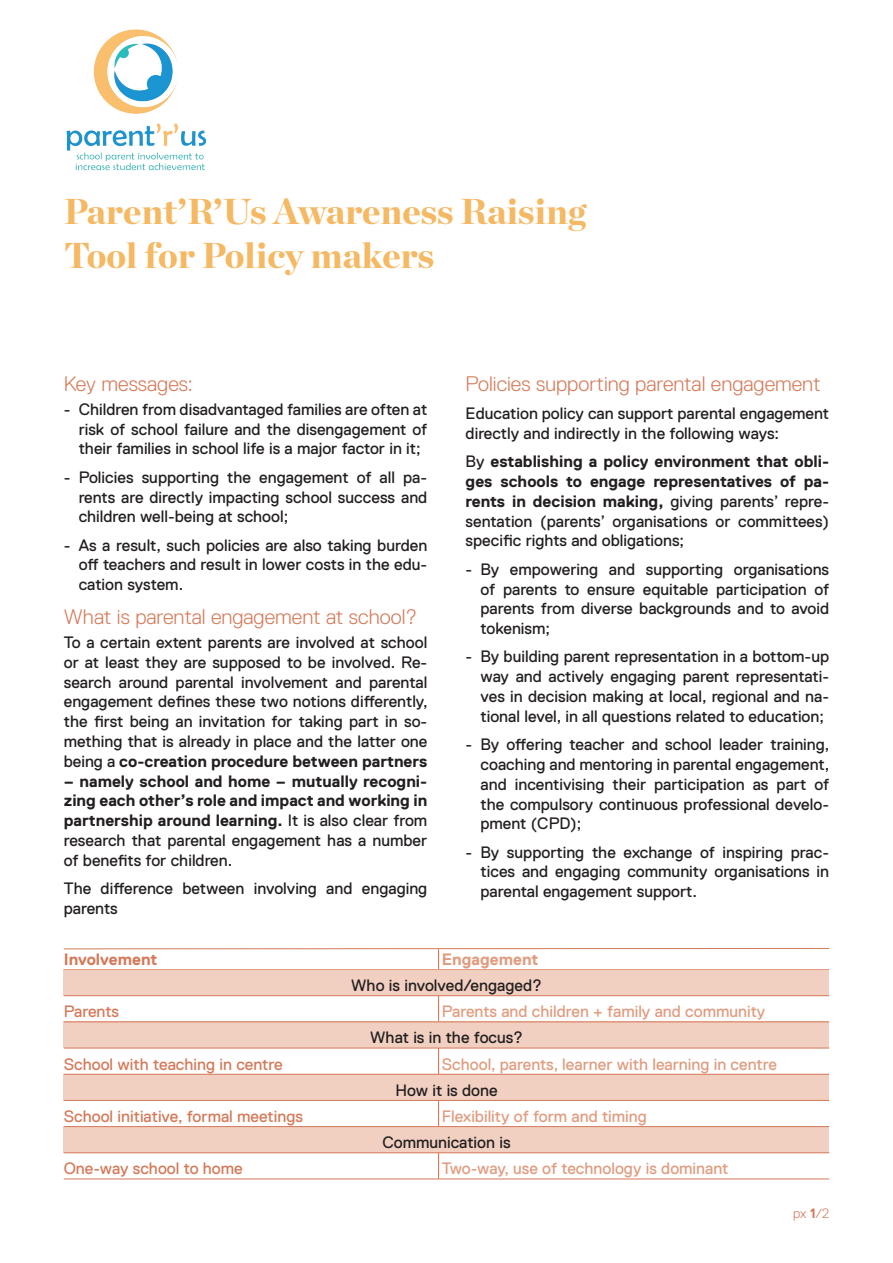
<style>
.page{position:relative;width:893px;height:1263px;background:#fff}
.page>*{position:absolute;margin:0;border:0;box-sizing:border-box;transform-origin:0 0}
.t1{font:900 36px/43.2px "Chronicle Display";color:#f5b863}
.t2{font:300 21px "Replica";color:#d57959}
.t3{font:16.5px/19.8px "Replica";color:#231f20;text-align:justify}
.t4{font:700 16.5px/19.8px "Replica";color:#231f20;text-align:justify}
.t5{font:16.5px "Replica";color:#e19c80}
.t6{font:16.5px "Replica";color:#d57959}
.t7{font:700 16.5px "Replica";color:#d57959}
.t8{font:700 16.5px "Replica";color:#e19c80}
.t9{font:300 13.5px "Replica";color:#d57959}
.s1{font-weight:700}
.s2{font-weight:400}
</style>
<div class="page">
<hr style="left:438px;top:949px;width:1px;height:230px;background:#d57959">
<div style="left:64px;top:969px;width:765px;height:26px;background:#f1d0c1"></div>
<div style="left:64px;top:1021px;width:765px;height:27px;background:#f1d0c1"></div>
<div style="left:64px;top:1074px;width:765px;height:27px;background:#f1d0c1"></div>
<div style="left:64px;top:1126px;width:765px;height:26px;background:#f1d0c1"></div>
<hr style="left:64px;top:969px;width:765px;height:1px;background:#e19c80">
<hr style="left:64px;top:995px;width:765px;height:1px;background:#d57959">
<hr style="left:64px;top:1021px;width:765px;height:1px;background:#d57959">
<hr style="left:64px;top:1048px;width:765px;height:1px;background:#d57959">
<hr style="left:64px;top:1074px;width:765px;height:1px;background:#d57959">
<hr style="left:64px;top:1100px;width:765px;height:1px;background:#d57959">
<hr style="left:64px;top:1126px;width:765px;height:1px;background:#d57959">
<hr style="left:64px;top:1152px;width:765px;height:1px;background:#d57959">
<hr style="left:64px;top:1178px;width:765px;height:1px;background:#d57959">
<hr style="left:64px;top:948px;width:765px;height:1px;background:#d57959">
<img style="left:66px;top:29px;width:141px;height:142px">
<h1 class="t1" style="left:64px;top:188px;width:523px">Parent’R’Us Awareness Raising<br>Tool for Policy makers</h1>
<p class="t2" style="left:64px;top:372px;width:131px">Key messages:</p>
<p class="t3" style="left:79px;top:399px;width:350px;text-indent:-15px">- Children from disadvantaged families are often at risk of school failure and the disengagement of their families in school life is a major factor in it;</p>
<p class="t3" style="left:79px;top:467px;width:350px;text-indent:-15px">- Policies supporting the engagement of all pa&shy;rents are directly impacting school success and children well-being at school;</p>
<p class="t3" style="left:79px;top:535px;width:350px;text-indent:-15px">- As a result, such policies are also taking burden off teachers and result in lower costs in the edu&shy;cation system.</p>
<p class="t2" style="left:64px;top:605px;width:355px">What is parental engagement at school?</p>
<p class="t3" style="left:64px;top:632px;width:365px">To a certain extent parents are involved at school or at least they are supposed to be involved. Re&shy;search around parental involvement and parental engagement defines these two notions differently, the first being an invitation for taking part in so&shy;mething that is already in place and the latter one being a <span class="s1">co-creation procedure between partners</span></p>
<p class="t4" style="left:64px;top:771px;width:365px">– namely school and home – mutually recogni&shy;zing each other’s role and impact and working in partnership around learning. <span class="s2">It is also clear from research that parental engagement has a number of benefits for children.</span></p>
<p class="t3" style="left:64px;top:878px;width:365px">The difference between involving and engaging parents</p>
<p class="t2" style="left:466px;top:372px;width:356px">Policies supporting parental engagement</p>
<p class="t3" style="left:466px;top:403px;width:365px">Education policy can support parental engagement directly and indirectly in the following ways:</p>
<p class="t4" style="left:466px;top:452px;width:365px"><span class="s2">By</span> establishing a policy environment that obli&shy;ges schools to engage representatives of pa&shy;rents in decision making, <span class="s2">giving parents’ repre&shy;sentation (parents’ organisations or committees) specific rights and obligations;</span></p>
<p class="t3" style="left:480px;top:559px;width:350px;text-indent:-15px">- By empowering and supporting organisations of parents to ensure equitable participation of parents from diverse backgrounds and to avoid tokenism;</p>
<p class="t3" style="left:480px;top:647px;width:350px;text-indent:-15px">- By building parent representation in a bottom-up way and actively engaging parent representati&shy;ves in decision making at local, regional and na&shy;tional level, in all questions related to education;</p>
<p class="t3" style="left:480px;top:734px;width:350px;text-indent:-15px">- By offering teacher and school leader training, coaching and mentoring in parental engagement, and incentivising their participation as part of the compulsory continuous professional develo&shy;pment (CPD);</p>
<p class="t3" style="left:480px;top:842px;width:350px;text-indent:-15px">- By supporting the exchange of inspiring prac&shy;tices and engaging community organisations in parental engagement support.</p>
<p class="t7" style="left:64px;top:950px;width:95px">Involvement</p>
<p class="t8" style="left:442px;top:950px;width:98px">Engagement</p>
<p class="t3" style="left:351px;top:975px;width:192px">Who is involved/engaged?</p>
<p class="t6" style="left:64px;top:1002px;width:57px">Parents</p>
<p class="t5" style="left:442px;top:1002px;width:325px">Parents and children + family and community</p>
<p class="t3" style="left:370px;top:1028px;width:154px">What is in the focus?</p>
<p class="t6" style="left:64px;top:1055px;width:220px">School with teaching in centre</p>
<p class="t5" style="left:442px;top:1055px;width:337px">School, parents, learner with learning in centre</p>
<p class="t3" style="left:395px;top:1080px;width:104px">How it is done</p>
<p class="t6" style="left:64px;top:1107px;width:241px">School initiative, formal meetings</p>
<p class="t5" style="left:442px;top:1107px;width:207px">Flexibility of form and timing</p>
<p class="t3" style="left:382px;top:1132px;width:130px">Communication is</p>
<p class="t6" style="left:64px;top:1159px;width:181px">One-way school to home</p>
<p class="t5" style="left:442px;top:1159px;width:288px">Two-way, use of technology is dominant</p>
<p class="t9" style="left:793px;top:1206px;width:38px">px <span class="s1">1</span>/2</p>
</div>
